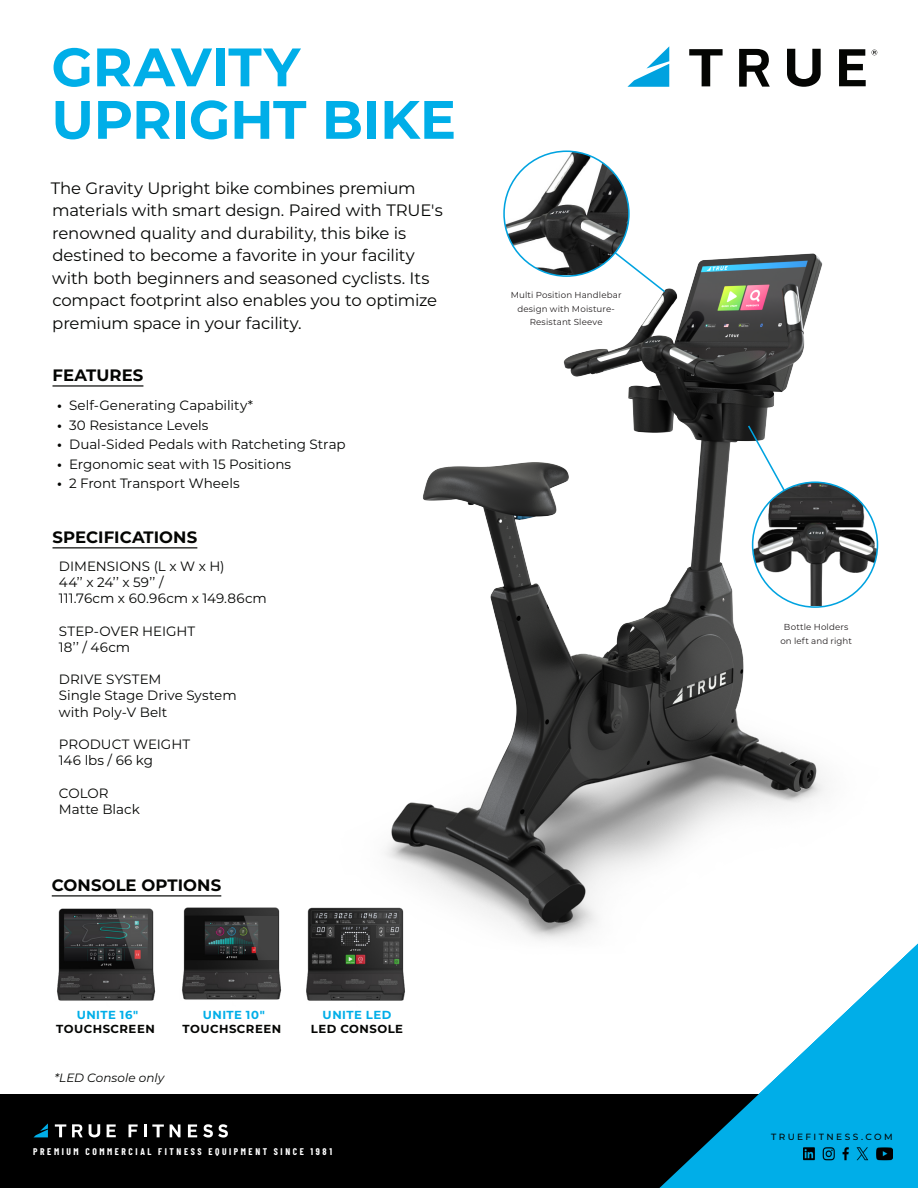
<style>
.page{position:relative;width:918px;height:1188px;background:#fff}
.page>*{position:absolute;margin:0;border:0;box-sizing:border-box;transform-origin:0 0}
.t1{font:700 54px/52.5px "Montserrat";letter-spacing:-.005em;color:#00aee8}
.t2{font:16.5px/22.5px "Montserrat";letter-spacing:-.01em;color:#040503}
.t3{font:700 16.5px "Montserrat";letter-spacing:.005em;color:#040503}
.t4{font:13.5px/16.2px "Montserrat";color:#040503}
.t5{font:700 13.5px/19.5px "Montserrat";color:#040503;text-align:justify}
.t6{font:italic 12px "Montserrat";letter-spacing:.005em;color:#040503}
.t7{font:700 11.7px "Montserrat";letter-spacing:.04em;color:#040503}
.t8{font:700 11.7px "Montserrat";letter-spacing:.045em;color:#00aee8}
.t9{font:500 10.65px "Gotham Condensed";letter-spacing:.27em;color:#fff}
.t10{font:500 9px "Gotham";letter-spacing:.295em;color:#040503}
.t11{font:500 9px "Montserrat";letter-spacing:.27em;color:#040503}
.t12{font:8.7px/13.6px "Montserrat";letter-spacing:.015em;color:#231f20;text-align:center}
</style>
<div class="page">
<hr style="left:53px;top:385px;width:90px;height:2px;background:#040503">
<hr style="left:53px;top:547px;width:144px;height:1px;background:#040503">
<svg style="left:627px;top:46px;width:42px;height:41px"></svg>
<svg style="left:787px;top:49px;width:34px;height:38px"></svg>
<svg style="left:839px;top:49px;width:27px;height:37px"></svg>
<svg style="left:689px;top:49px;width:34px;height:37px"></svg>
<svg style="left:739px;top:49px;width:31px;height:38px"></svg>
<svg style="left:872px;top:50px;width:5px;height:5px"></svg>
<img style="left:385px;top:253px;width:533px;height:691px">
<svg style="left:612px;top:253px;width:55px;height:41px"></svg>
<svg style="left:747px;top:424px;width:40px;height:70px"></svg>
<img style="left:504px;top:153px;width:125px;height:122px">
<img style="left:753px;top:482px;width:124px;height:124px">
<hr style="left:52px;top:895px;width:169px;height:1px;background:#040503">
<img style="left:57px;top:908px;width:99px;height:93px">
<img style="left:306px;top:899px;width:104px;height:102px">
<img style="left:182px;top:907px;width:100px;height:93px">
<div style="left:0;top:1095px;width:918px;height:93px;background:#000"></div>
<svg style="left:659px;top:944px;width:259px;height:244px;fill:#00aee8"></svg>
<svg style="left:34px;top:1123px;width:14px;height:14px"></svg>
<svg style="left:89px;top:1124px;width:11px;height:13px"></svg>
<svg style="left:107px;top:1124px;width:9px;height:13px"></svg>
<svg style="left:55px;top:1124px;width:11px;height:13px"></svg>
<svg style="left:72px;top:1124px;width:11px;height:13px"></svg>
<svg style="left:129px;top:1124px;width:9px;height:13px"></svg>
<svg style="left:144px;top:1124px;width:20px;height:13px"></svg>
<svg style="left:170px;top:1124px;width:10px;height:13px"></svg>
<svg style="left:188px;top:1124px;width:9px;height:13px"></svg>
<svg style="left:203px;top:1124px;width:25px;height:14px"></svg>
<h1 class="t1" style="left:51px;top:38px;width:406px">GRAVITY<br>UPRIGHT BIKE</h1>
<p class="t2" style="left:51px;top:176px;width:394px">The Gravity Upright bike combines premium materials with smart design. Paired with TRUE's renowned quality and durability, this bike is destined to become a favorite in your facility with both beginners and seasoned cyclists. Its compact footprint also enables you to optimize premium space in your facility.</p>
<p class="t3" style="left:53px;top:363px;width:92px">FEATURES</p>
<p class="t4" style="left:69px;top:395px;width:278px;line-height:19.5px">Self-Generating Capability*<br>30 Resistance Levels<br>Dual-Sided Pedals with Ratcheting Strap<br>Ergonomic seat with 15 Positions<br>2 Front Transport Wheels</p>
<p class="t5" style="left:57px;top:395px;width:6px">• • • • •</p>
<p class="t3" style="left:53px;top:525px;width:146px">SPECIFICATIONS</p>
<p class="t4" style="left:59px;top:557px;width:209px">DIMENSIONS (L x W x H)<br>44’’ x 24’’ x 59’’ /<br>111.76cm x 60.96cm x 149.86cm</p>
<p class="t4" style="left:59px;top:622px;width:138px">STEP-OVER HEIGHT<br>18’’ / 46cm</p>
<p class="t4" style="left:59px;top:671px;width:179px">DRIVE SYSTEM<br>Single Stage Drive System with Poly-V Belt</p>
<p class="t4" style="left:59px;top:736px;width:133px">PRODUCT WEIGHT<br>146 lbs / 66 kg</p>
<p class="t4" style="left:59px;top:784px;width:83px">COLOR<br>Matte Black</p>
<p class="t3" style="left:52px;top:873px;width:171px">CONSOLE OPTIONS</p>
<p class="t8" style="left:77px;top:1006px;width:63px">UNITE 16"</p>
<p class="t7" style="left:56px;top:1020px;width:100px">TOUCHSCREEN</p>
<p class="t6" style="left:54px;top:1070px;width:111px">*LED Console only</p>
<p class="t8" style="left:203px;top:1006px;width:64px">UNITE 10"</p>
<p class="t7" style="left:183px;top:1020px;width:100px">TOUCHSCREEN</p>
<p class="t8" style="left:323px;top:1006px;width:70px">UNITE LED</p>
<p class="t7" style="left:311px;top:1020px;width:94px">LED CONSOLE</p>
<p class="t9" style="left:33px;top:1145px;width:295px">PREMIUM COMMERCIAL FITNESS EQUIPMENT SINCE 1981</p>
<p class="t12" style="left:511px;top:288px;width:112px">Multi Position Handlebar design with Moisture-<br>Resistant Sleeve</p>
<p class="t12" style="left:780px;top:620px;width:73px">Bottle Holders on left and right</p>
<p class="t10" style="left:767px;top:1129px;width:128px">TRUEFITNESS.COM</p>
<p class="t11" style="left:771px;top:1130px;width:123px">TRUEFITNESS.COM</p>
</div>
